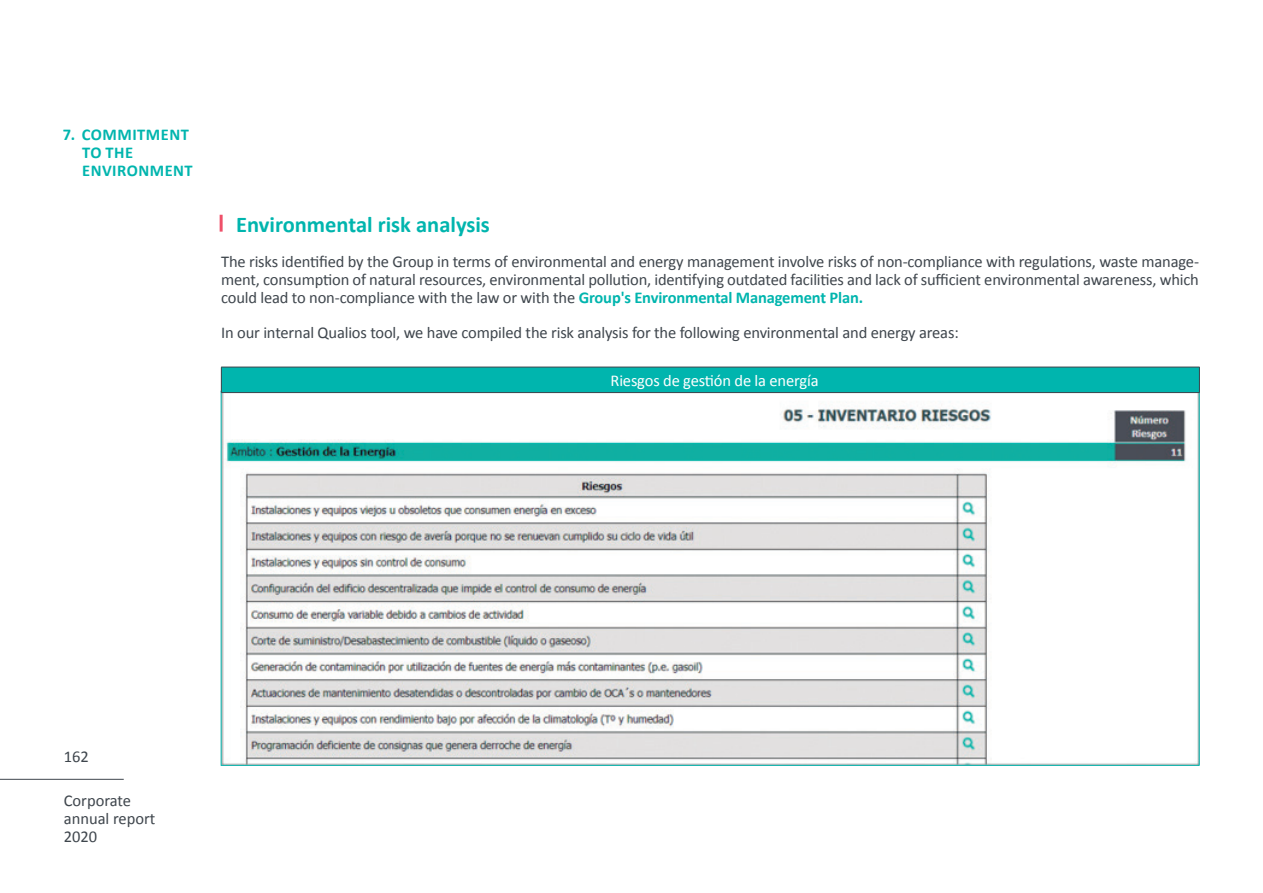
<style>
.page{position:relative;width:1263px;height:893px;background:#fff}
.page>*{position:absolute;margin:0;border:0;box-sizing:border-box;transform-origin:0 0}
.t1{font:700 22.5px "Calibri";color:#00b5ae}
.t2{font:16.5px/18px "Calibri";letter-spacing:-.01em;color:#3f464d}
.t3{font:700 16.5px/18px "Calibri";letter-spacing:.03em;color:#00b5ae}
.t4{font:16.5px "Calibri";letter-spacing:-.01em;color:#fff}
.s1{font-weight:700;color:#00b5ae}
</style>
<div class="page">
<hr style="left:0;top:779px;width:124px;height:1px;background:#3f464d">
<hr style="left:220px;top:215px;width:3px;height:17px;background:#ef5069">
<img style="left:223px;top:393px;width:974px;height:371px">
<div style="left:221px;top:367px;width:978px;height:26px;background:#00b5ae"></div>
<hr style="left:221px;top:367px;width:979px;height:1px;background:#3f464d">
<svg style="left:221px;top:367px;width:1px;height:25px"></svg>
<svg style="left:1199px;top:367px;width:1px;height:25px"></svg>
<hr style="left:221px;top:392px;width:979px;height:1px;background:#3f464d">
<p class="t3" style="left:82px;top:125px;width:112px;text-indent:-19px">7. COMMITMENT<br>TO THE<br>ENVIRONMENT</p>
<h1 class="t1" style="left:236px;top:210px;width:255px">Environmental risk analysis</h1>
<p class="t2" style="left:221px;top:252px;width:979px;text-align:justify">The risks identified by the Group in terms of environmental and energy management involve risks of non-compliance with regulations, waste manage&shy;ment, consumption of natural resources, environmental pollution, identifying outdated facilities and lack of sufficient environmental awareness, which could lead to non-compliance with the law or with the <span class="s1">Group's Environmental Management Plan.</span></p>
<p class="t2" style="left:221px;top:323px;width:739px">In our internal Qualios tool, we have compiled the risk analysis for the following environmental and energy areas:</p>
<p class="t4" style="left:611px;top:370px;width:210px">Riesgos de gestión de la energía</p>
<p class="t2" style="left:64px;top:747px;width:27px">162</p>
<p class="t2" style="left:64px;top:791px;width:93px">Corporate annual report<br>2020</p>
</div>
